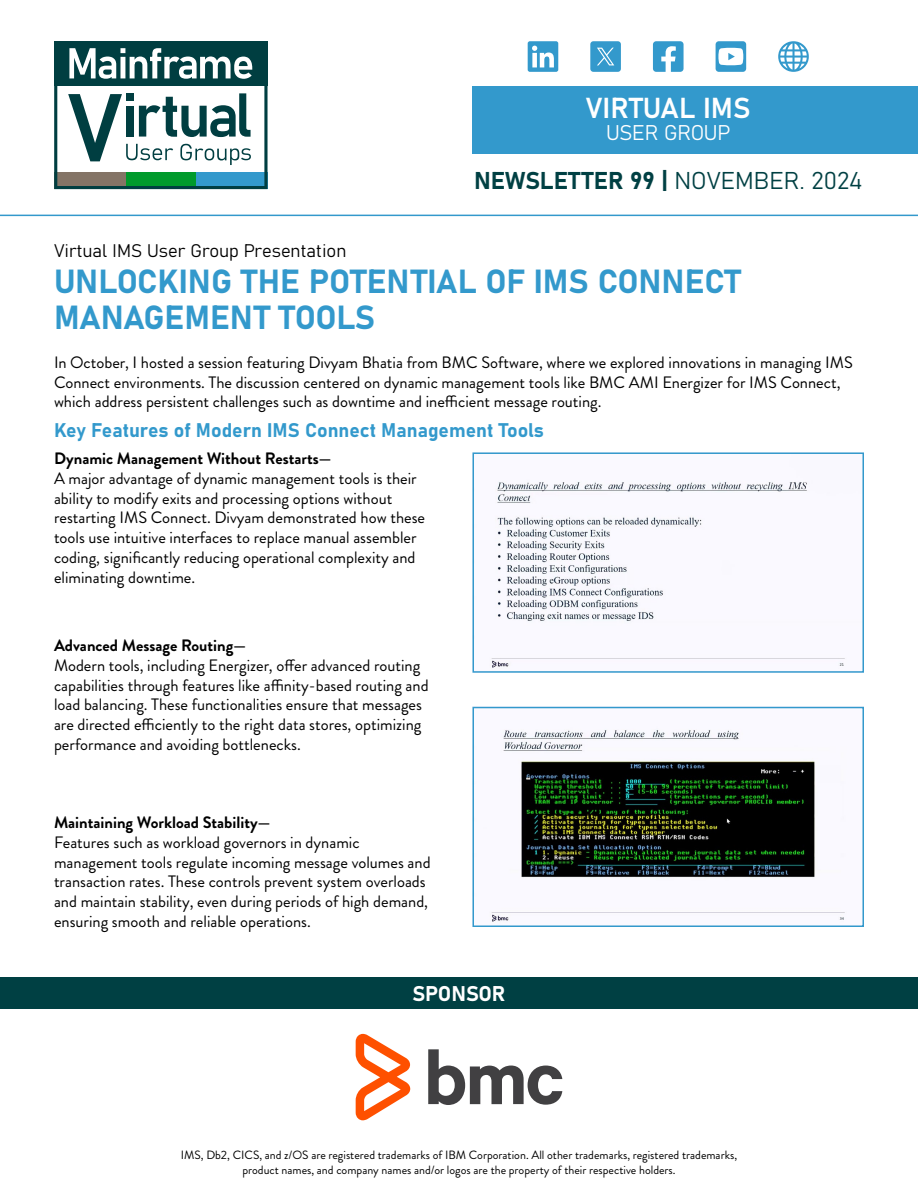
<style>
.page{position:relative;width:918px;height:1188px;background:#fff}
.page>*{position:absolute;margin:0;border:0;box-sizing:border-box;transform-origin:0 0}
.t1{font:33px/36px "Bahnschrift";color:#39c}
.t2{font:28.5px "Bahnschrift";color:#fff}
.t3{font:24px "Bahnschrift";color:#004043}
.t4{font:21px "Bahnschrift";letter-spacing:-.01em;color:#fff}
.t5{font:19.5px "Bahnschrift";color:#39c}
.t6{font:18px "Bahnschrift";color:#000}
.t7{font:16.5px/19.8px "Brandon Grotesque";color:#000}
.t8{font:700 16.5px "Brandon Grotesque";color:#000}
.t9{font:12px/14.4px "Brandon Grotesque";color:#000;text-align:center}
</style>
<div class="page">
<hr style="left:0;top:215px;width:918px;height:1px;background:#39c">
<svg style="left:653px;top:41px;width:31px;height:31px"></svg>
<svg style="left:528px;top:41px;width:30px;height:31px"></svg>
<svg style="left:716px;top:41px;width:30px;height:31px"></svg>
<svg style="left:778px;top:41px;width:31px;height:31px"></svg>
<svg style="left:590px;top:41px;width:31px;height:31px"></svg>
<svg style="left:54px;top:41px;width:214px;height:148px"></svg>
<div style="left:472px;top:86px;width:446px;height:67px;background:#39c"></div>
<div style="left:0;top:977px;width:918px;height:32px;background:#004043"></div>
<svg style="left:428px;top:1049px;width:134px;height:56px"></svg>
<svg style="left:356px;top:1034px;width:54px;height:86px"></svg>
<img style="left:491px;top:729px;width:354px;height:193px">
<img style="left:491px;top:481px;width:354px;height:187px">
<div style="left:472px;top:452px;width:392px;height:221px;border:2px solid #39c"></div>
<div style="left:472px;top:707px;width:392px;height:220px;border:2px solid #39c"></div>
<h2 class="t2" style="left:586px;top:87px;width:166px">VIRTUAL IMS</h2>
<p class="t4" style="left:606px;top:117px;width:126px">USER GROUP</p>
<h3 class="t3" style="left:474px;top:163px;width:390px">NEWSLETTER 99 | NOVEMBER. 2024</h3>
<p class="t6" style="left:54px;top:237px;width:294px">Virtual IMS User Group Presentation</p>
<h1 class="t1" style="left:54px;top:261px;width:688px">UNLOCKING THE POTENTIAL OF IMS CONNECT<br>MANAGEMENT TOOLS</h1>
<p class="t7" style="left:54px;top:352px;width:800px">In October, I hosted a session featuring Divyam Bhatia from BMC Software, where we explored innovations in managing IMS<br>Connect environments. The discussion centered on dynamic management tools like BMC AMI Energizer for IMS Connect, which address persistent challenges such as downtime and inefficient message routing.</p>
<p class="t5" style="left:54px;top:416px;width:491px">Key Features of Modern IMS Connect Management Tools</p>
<p class="t8" style="left:54px;top:447px;width:279px">Dynamic Management Without Restarts—</p>
<p class="t7" style="left:54px;top:469px;width:373px">A major advantage of dynamic management tools is their ability to modify exits and processing options without restarting IMS Connect. Divyam demonstrated how these tools use intuitive interfaces to replace manual assembler coding, significantly reducing operational complexity and eliminating downtime.</p>
<p class="t8" style="left:54px;top:634px;width:193px">Advanced Message Routing—</p>
<p class="t7" style="left:54px;top:655px;width:376px">Modern tools, including Energizer, offer advanced routing capabilities through features like affinity-based routing and load balancing. These functionalities ensure that messages are directed efficiently to the right data stores, optimizing performance and avoiding bottlenecks.</p>
<p class="t8" style="left:54px;top:811px;width:218px">Maintaining Workload Stability—</p>
<p class="t7" style="left:54px;top:832px;width:378px">Features such as workload governors in dynamic management tools regulate incoming message volumes and transaction rates. These controls prevent system overloads and maintain stability, even during periods of high demand, ensuring smooth and reliable operations.</p>
<p class="t4" style="left:412px;top:978px;width:95px">SPONSOR</p>
<p class="t9" style="left:181px;top:1148px;width:558px">IMS, Db2, CICS, and z/OS are registered trademarks of IBM Corporation. All other trademarks, registered trademarks, product names, and company names and/or logos are the property of their respective holders.</p>
</div>
